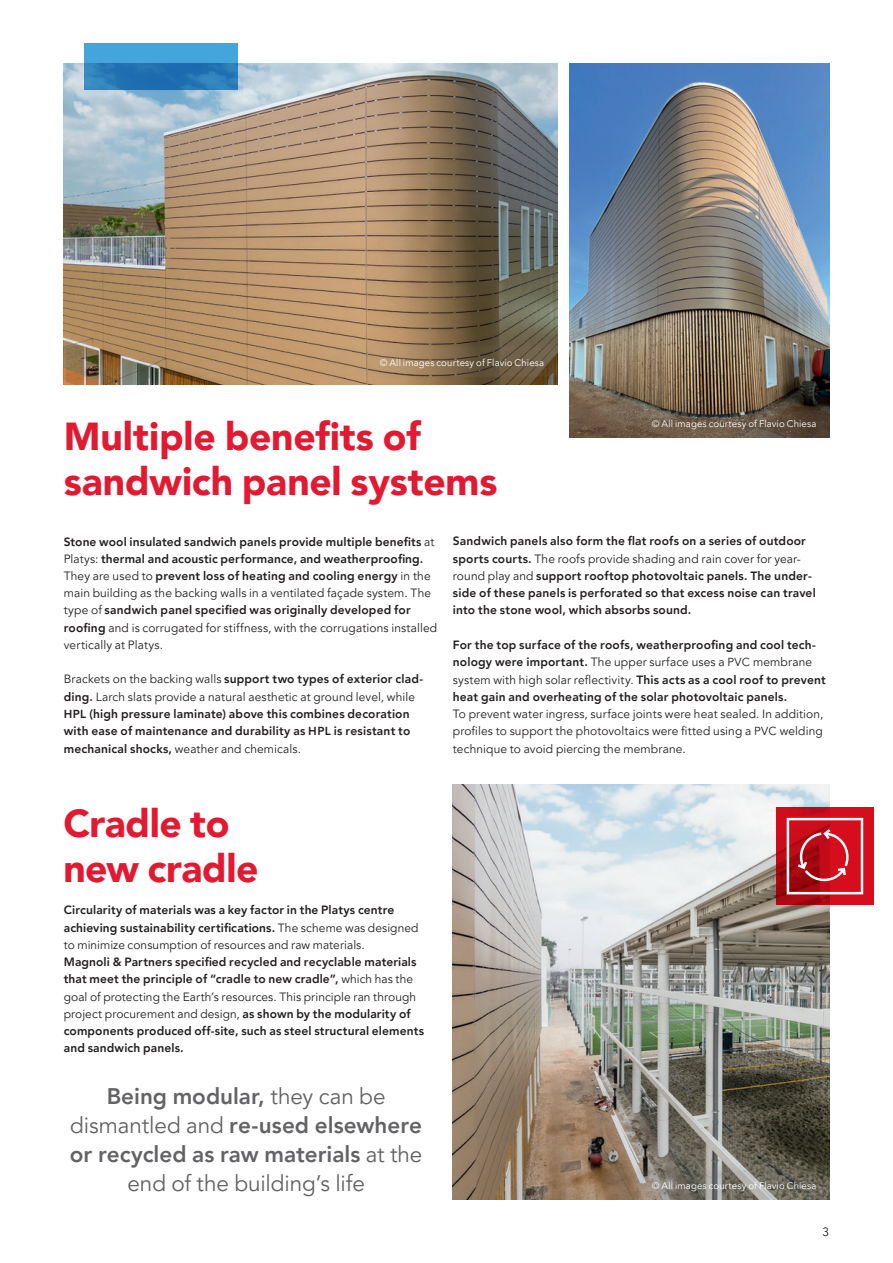
<style>
.page{position:relative;width:893px;height:1263px;background:#fff}
.page>*{position:absolute;margin:0;border:0;box-sizing:border-box;transform-origin:0 0}
.t1{font:900 39px/45px "Avenir LT Pro";letter-spacing:-.005em;color:#e21931}
.t2{font:800 22.5px/28.8px "Avenir LT Pro";color:#636366;text-align:center}
.t3{font:800 12px/17.2px "Avenir LT Pro";letter-spacing:.015em;color:#231f20}
.t4{font:12px/17.2px "Avenir LT Pro";letter-spacing:.01em;color:#231f20;text-align:justify}
.t5{font:9.6px "Avenir LT Pro";letter-spacing:.015em;color:#fff}
.s1{font-weight:400}
.s2{font-size:11.7px}
.s3{font-weight:400;font-size:11.7px}
</style>
<div class="page">
<img style="left:64px;top:64px;width:493px;height:320px">
<img style="left:453px;top:784px;width:376px;height:415px">
<svg style="left:776px;top:807px;width:98px;height:98px;background:#c6101e"></svg>
<svg style="left:787px;top:818px;width:76px;height:76px;background:#cc3742"></svg>
<svg style="left:84px;top:44px;width:153px;height:46px;background:#3289c5"></svg>
<img style="left:570px;top:64px;width:259px;height:334px">
<svg style="left:290px;top:336px;width:267px;height:40px;background:#937757"></svg>
<svg style="left:560px;top:1159px;width:269px;height:41px;background:#7f7466"></svg>
<svg style="left:570px;top:398px;width:259px;height:40px;background:#645342"></svg>
<p class="t5" style="left:380px;top:357px;width:166px">© All images courtesy of Flavio Chiesa</p>
<h1 class="t1" style="left:64px;top:414px;width:435px">Multiple benefits of sandwich panel systems</h1>
<p class="t5" style="left:652px;top:418px;width:166px">© All images courtesy of Flavio Chiesa</p>
<p class="t3" style="left:64px;top:533px;width:375px">Stone wool insulated sandwich panels provide multiple benefits <span class="s1">at Platys:</span> thermal and acoustic performance, and weatherproofing.<br><span class="s1">They are used to</span> prevent loss of heating and cooling energy <span class="s1">in the main building as the backing walls in a ventilated façade system. The type of</span> sandwich panel specified was originally developed for roofing <span class="s1">and is corrugated for stiffness, with the corrugations installed vertically at Platys.</span></p>
<p class="t3" style="left:64px;top:671px;width:361px"><span class="s1">Brackets on the backing walls</span> support two types of exterior clad&shy;ding. <span class="s1">Larch slats provide a natural aesthetic at ground level, while </span><span class="s2">HPL</span> (high pressure laminate) above this combines decoration with ease of maintenance and durability as <span class="s2">HPL</span> is resistant to mechanical shocks, <span class="s1">weather and chemicals.</span></p>
<p class="t3" style="left:453px;top:533px;width:364px">Sandwich panels also form the flat roofs on a series of outdoor sports courts. <span class="s1">The roofs provide shading and rain cover for year&shy;round play and</span> support rooftop photovoltaic panels. The under&shy;side of these panels is perforated so that excess noise can travel into the stone wool, which absorbs sound.</p>
<p class="t3" style="left:453px;top:636px;width:375px">For the top surface of the roofs, weatherproofing and cool tech&shy;nology were important. <span class="s1">The upper surface uses a</span> <span class="s3">PVC</span> <span class="s1">membrane system with high solar reflectivity.</span> This acts as a cool roof to prevent heat gain and overheating of the solar photovoltaic panels.</p>
<p class="t4" style="left:453px;top:705px;width:372px">To prevent water ingress, surface joints were heat sealed. In addition, profiles to support the photovoltaics were fitted using a <span class="s2">PVC</span> welding technique to avoid piercing the membrane.</p>
<h1 class="t1" style="left:63px;top:801px;width:197px">Cradle to new cradle</h1>
<p class="t3" style="left:64px;top:901px;width:356px">Circularity of materials was a key factor in the Platys centre achieving sustainability certifications. <span class="s1">The scheme was designed to minimize consumption of resources and raw materials.</span></p>
<p class="t3" style="left:64px;top:953px;width:362px">Magnoli &amp; Partners specified recycled and recyclable materials that meet the principle of “cradle to new cradle”, <span class="s1">which has the goal of protecting the Earth’s resources. This principle ran through project procurement and design,</span> as shown by the modularity of components produced off-site, such as steel structural elements and sandwich panels.</p>
<h2 class="t2" style="left:70px;top:1082px;width:354px">Being modular, <span class="s1">they can be dismantled and</span> re-used elsewhere or recycled as raw materials <span class="s1">at the end of the building’s life</span></h2>
<p class="t5" style="left:652px;top:1180px;width:166px">© All images courtesy of Flavio Chiesa</p>
<p class="t4" style="left:822px;top:1223px;width:8px">3</p>
</div>
